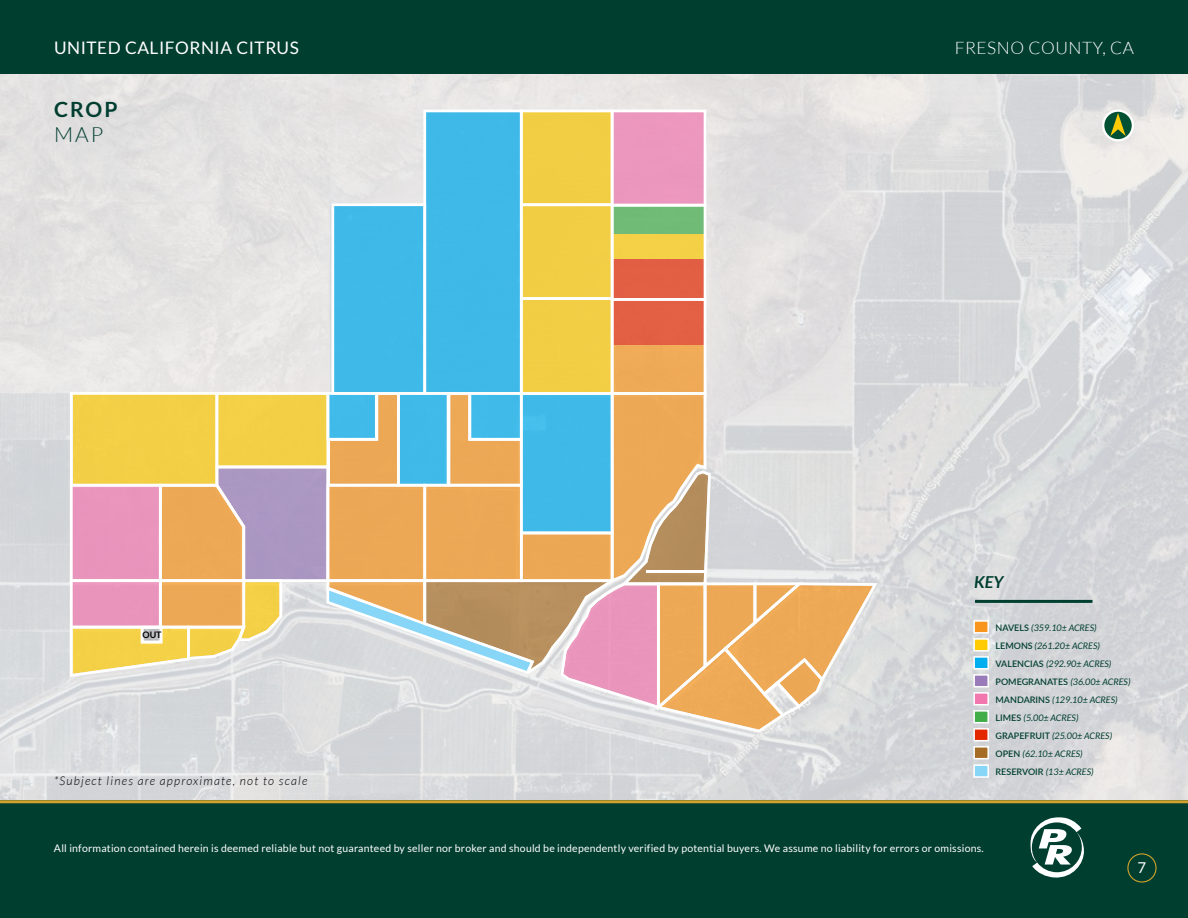
<style>
.page{position:relative;width:1188px;height:918px;background:#fff}
.page>*{position:absolute;margin:0;border:0;box-sizing:border-box;transform-origin:0 0}
.t1{font:700 21px "Lato";color:#003e30}
.t2{font:300 21px "Lato";color:#003e30}
.t3{font:17.25px "Lato";letter-spacing:.03em;color:#fff}
.t4{font:300 17.25px "Lato";letter-spacing:.03em;color:#fff}
.t5{font:italic 700 16.5px "Lato";color:#003e30}
.t6{font:15px "Lato";color:#fff}
.t7{font:italic 300 12px "Lato";letter-spacing:.1em;color:#000}
.t8{font:10.5px "Lato";letter-spacing:.02em;color:#fff}
.t9{font:italic 9px/18px "Lato";color:#003e30}
.t10{font:700 9px "Lato";color:#000}
.s1{font-weight:600;font-style:normal}
</style>
<div class="page">
<img style="left:0;top:74px;width:1188px;height:726px">
<svg style="left:1102px;top:110px;width:32px;height:31px"></svg>
<svg style="left:70px;top:110px;width:808px;height:623px;background:#cec8b4"></svg>
<hr style="left:646px;top:570px;width:60px;height:3px;background:#fff">
<hr style="left:975px;top:600px;width:118px;height:3px;background:#003e30">
<div style="left:973px;top:620px;width:16px;height:14px;background:#f8951d;border:2px solid #fff"></div>
<div style="left:973px;top:638px;width:16px;height:14px;background:#ffcb05;border:2px solid #fff"></div>
<div style="left:973px;top:656px;width:16px;height:14px;background:#00aeef;border:2px solid #fff"></div>
<div style="left:973px;top:674px;width:16px;height:14px;background:#987bb8;border:2px solid #fff"></div>
<div style="left:973px;top:692px;width:16px;height:13px;background:#f177ae;border:2px solid #fff"></div>
<div style="left:973px;top:710px;width:16px;height:13px;background:#41ad49;border:2px solid #fff"></div>
<div style="left:973px;top:728px;width:16px;height:13px;background:#e32700;border:2px solid #fff"></div>
<div style="left:973px;top:746px;width:16px;height:13px;background:#a56c25;border:2px solid #fff"></div>
<div style="left:973px;top:764px;width:16px;height:14px;background:#87d6f8;border:2px solid #fff"></div>
<div style="left:0;top:0;width:1188px;height:74px;background:#003e30"></div>
<div style="left:0;top:800px;width:1188px;height:118px;background:#003e30"></div>
<div style="left:1127px;top:853px;width:30px;height:30px;border:1px solid #d1a22c;border-radius:50%"></div>
<svg style="left:1030px;top:817px;width:54px;height:61px"></svg>
<hr style="left:0;top:800px;width:1188px;height:3px;background:#d1a22c">
<h2 class="t3" style="left:54px;top:38px;width:246px">UNITED CALIFORNIA CITRUS</h2>
<h2 class="t4" style="left:955px;top:39px;width:181px">FRESNO COUNTY, CA</h2>
<h1 class="t1" style="left:54px;top:97px;width:65px">CROP</h1>
<h1 class="t2" style="left:54px;top:123px;width:51px">MAP</h1>
<p class="t10" style="left:143px;top:629px;width:21px">OUT</p>
<h3 class="t7" style="left:54px;top:775px;width:255px">*Subject lines are approximate, not to scale</h3>
<h3 class="t5" style="left:974px;top:572px;width:31px">KEY</h3>
<p class="t9" style="left:996px;top:619px;width:136px"><span class="s1">NAVELS</span> (359.10± ACRES)<br><span class="s1">LEMONS</span> (261.20± ACRES)<br><span class="s1">VALENCIAS</span> (292.90± ACRES)<br><span class="s1">POMEGRANATES</span> (36.00± ACRES)<br><span class="s1">MANDARINS</span> (129.10± ACRES)<br><span class="s1">LIMES</span> (5.00± ACRES)<br><span class="s1">GRAPEFRUIT</span> (25.00± ACRES)<br><span class="s1">OPEN</span> (62.10± ACRES)<br><span class="s1">RESERVOIR</span> (13± ACRES)</p>
<p class="t8" style="left:54px;top:842px;width:931px">All information contained herein is deemed reliable but not guaranteed by seller nor broker and should be independently verified by potential buyers. We assume no liability for errors or omissions.</p>
<h3 class="t6" style="left:1138px;top:859px;width:10px">7</h3>
</div>
